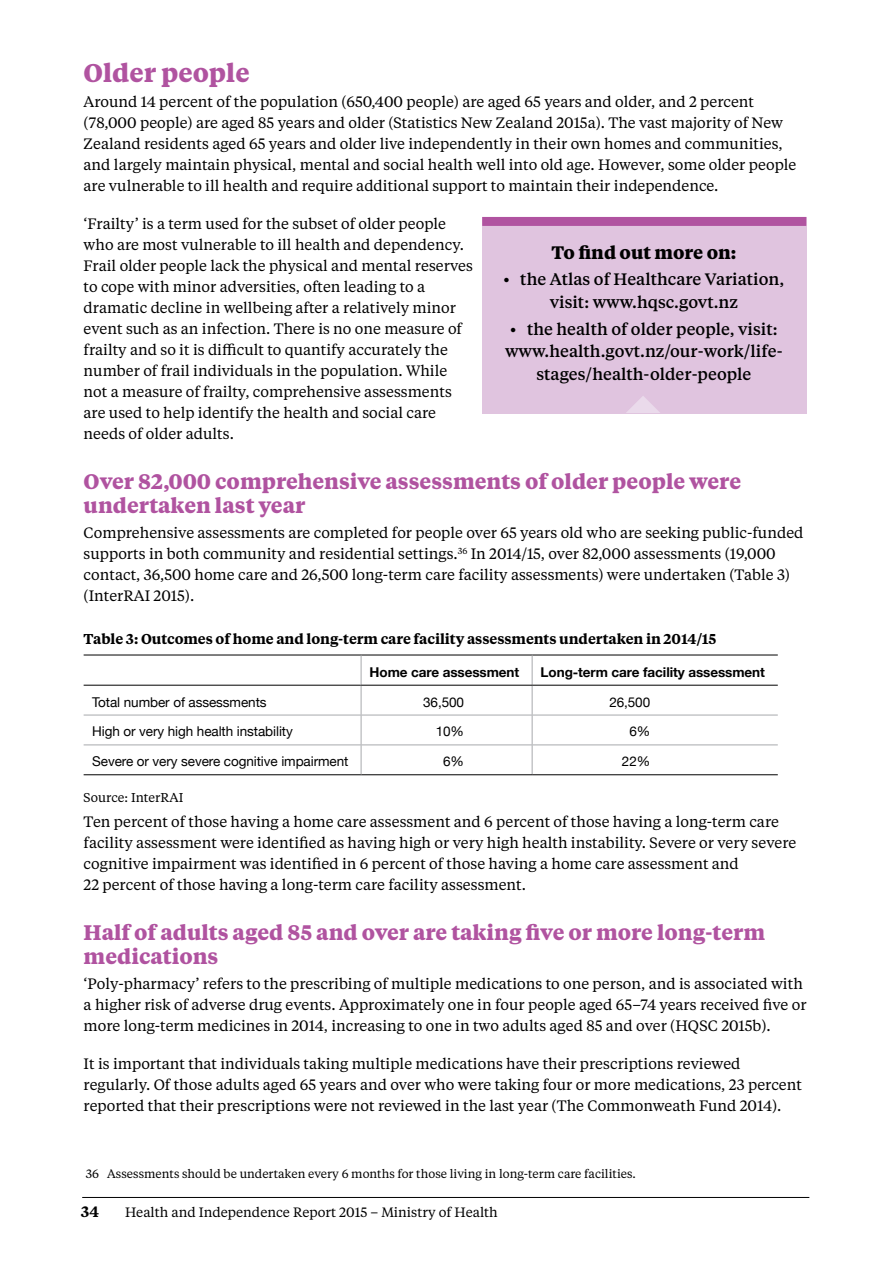
<style>
.page{position:relative;width:893px;height:1263px;background:#fff}
.page>*{position:absolute;margin:0;border:0;box-sizing:border-box;transform-origin:0 0}
.t1{font:700 25.5px "Tiempos Text";color:#b053a0}
.t2{font:700 21px/24px "Tiempos Text";color:#b053a0}
.t3{font:700 18px "Tiempos Text";color:#000}
.t4{font:500 16.5px/22.5px "Tiempos Text";color:#000;text-align:center}
.t5{font:15px/21px "Tiempos Text";color:#000}
.t6{font:600 15px "Tiempos Text";color:#000}
.t7{font:600 14.25px "Tiempos Text";letter-spacing:-.005em;color:#000}
.t8{font:13.5px "Helvetica Neue";letter-spacing:-.005em;color:#000}
.t9{font:700 13.5px "Helvetica Neue";letter-spacing:-.005em;color:#000}
.t10{font:13.5px "Tiempos Text";color:#000}
.t11{font:12.75px "Tiempos Text";color:#000}
.t12{font:12px "Tiempos Text";color:#000}
</style>
<div class="page">
<hr style="left:82px;top:1197px;width:727px;height:1px;background:#000">
<svg style="left:532px;top:716px;width:1px;height:58px"></svg>
<hr style="left:84px;top:774px;width:277px;height:1px;background:#000">
<hr style="left:361px;top:774px;width:171px;height:1px;background:#000">
<hr style="left:532px;top:774px;width:246px;height:1px;background:#000">
<hr style="left:84px;top:715px;width:277px;height:1px;background:#a7a9ac">
<hr style="left:361px;top:715px;width:171px;height:1px;background:#a7a9ac">
<hr style="left:532px;top:715px;width:246px;height:1px;background:#a7a9ac">
<hr style="left:84px;top:744px;width:277px;height:1px;background:#a7a9ac">
<hr style="left:361px;top:744px;width:171px;height:1px;background:#a7a9ac">
<hr style="left:532px;top:744px;width:246px;height:1px;background:#a7a9ac">
<hr style="left:84px;top:655px;width:277px;height:1px;background:#000">
<hr style="left:361px;top:655px;width:171px;height:1px;background:#000">
<hr style="left:532px;top:655px;width:246px;height:1px;background:#000">
<hr style="left:84px;top:685px;width:277px;height:1px;background:#000">
<hr style="left:361px;top:655px;width:1px;height:30px;background:#a7a9ac">
<hr style="left:532px;top:655px;width:1px;height:30px;background:#a7a9ac">
<hr style="left:361px;top:685px;width:1px;height:30px;background:#a7a9ac">
<hr style="left:532px;top:685px;width:1px;height:30px;background:#a7a9ac">
<hr style="left:361px;top:685px;width:171px;height:1px;background:#000">
<hr style="left:532px;top:685px;width:246px;height:1px;background:#000">
<svg style="left:361px;top:715px;width:1px;height:59px"></svg>
<div style="left:482px;top:226px;width:324px;height:187px;background:#e0c4df"></div>
<div style="left:482px;top:217px;width:324px;height:9px;background:#b053a0"></div>
<h1 class="t1" style="left:84px;top:55px;width:168px">Older people</h1>
<p class="t5" style="left:84px;top:91px;width:714px">Around 14 percent of the population (650,400 people) are aged 65 years and older, and 2 percent (78,000 people) are aged 85 years and older (Statistics New Zealand 2015a). The vast majority of New Zealand residents aged 65 years and older live independently in their own homes and communities, and largely maintain physical, mental and social health well into old age. However, some older people are vulnerable to ill health and require additional support to maintain their independence.</p>
<p class="t5" style="left:84px;top:213px;width:391px">‘Frailty’ is a term used for the subset of older people who are most vulnerable to ill health and dependency.<br>Frail older people lack the physical and mental reserves to cope with minor adversities, often leading to a dramatic decline in wellbeing after a relatively minor event such as an infection. There is no one measure of frailty and so it is difficult to quantify accurately the number of frail individuals in the population. While not a measure of frailty, comprehensive assessments are used to help identify the health and social care needs of older adults.</p>
<h2 class="t2" style="left:84px;top:468px;width:659px">Over 82,000 comprehensive assessments of older people were undertaken last year</h2>
<p class="t5" style="left:84px;top:521px;width:721px">Comprehensive assessments are completed for people over 65 years old who are seeking public-funded supports in both community and residential settings.<sup>36</sup> In 2014/15, over 82,000 assessments (19,000 contact, 36,500 home care and 26,500 long-term care facility assessments) were undertaken (Table 3) (InterRAI 2015).</p>
<p class="t7" style="left:84px;top:629px;width:634px">Table 3: Outcomes of home and long-term care facility assessments undertaken in 2014/15</p>
<p class="t9" style="left:370px;top:661px;width:151px">Home care assessment</p>
<p class="t9" style="left:541px;top:661px;width:226px">Long-term care facility assessment</p>
<p class="t8" style="left:92px;top:692px;width:176px">Total number of assessments</p>
<p class="t8" style="left:423px;top:692px;width:42px">36,500</p>
<p class="t8" style="left:609px;top:692px;width:42px">26,500</p>
<p class="t8" style="left:92px;top:722px;width:202px">High or very high health instability</p>
<p class="t8" style="left:436px;top:722px;width:30px">10%</p>
<p class="t8" style="left:629px;top:722px;width:22px">6%</p>
<p class="t8" style="left:92px;top:752px;width:258px">Severe or very severe cognitive impairment</p>
<p class="t8" style="left:443px;top:752px;width:22px">6%</p>
<p class="t8" style="left:622px;top:752px;width:30px">22%</p>
<p class="t11" style="left:84px;top:789px;width:101px">Source: InterRAI</p>
<p class="t5" style="left:84px;top:811px;width:714px">Ten percent of those having a home care assessment and 6 percent of those having a long-term care facility assessment were identified as having high or very high health instability. Severe or very severe cognitive impairment was identified in 6 percent of those having a home care assessment and<br>22 percent of those having a long-term care facility assessment.</p>
<h2 class="t2" style="left:84px;top:919px;width:683px">Half of adults aged 85 and over are taking five or more long-term medications</h2>
<p class="t5" style="left:84px;top:972px;width:724px">‘Poly-pharmacy’ refers to the prescribing of multiple medications to one person, and is associated with a higher risk of adverse drug events. Approximately one in four people aged 65–74 years received five or more long-term medicines in 2014, increasing to one in two adults aged 85 and over (HQSC 2015b).</p>
<p class="t5" style="left:84px;top:1052px;width:720px">It is important that individuals taking multiple medications have their prescriptions reviewed regularly. Of those adults aged 65 years and over who were taking four or more medications, 23 percent reported that their prescriptions were not reviewed in the last year (The Commonweath Fund 2014).</p>
<p class="t3" style="left:551px;top:239px;width:186px">To find out more on:</p>
<p class="t4" style="left:503px;top:267px;width:282px">• the Atlas of Healthcare Variation, visit: www.hqsc.govt.nz</p>
<p class="t4" style="left:505px;top:317px;width:279px">• the health of older people, visit: www.health.govt.nz/our-work/life&shy;stages/health-older-people</p>
<p class="t12" style="left:86px;top:1165px;width:552px">36 Assessments should be undertaken every 6 months for those living in long-term care facilities.</p>
<p class="t6" style="left:81px;top:1201px;width:20px">34</p>
<p class="t10" style="left:125px;top:1203px;width:374px">Health and Independence Report 2015 – Ministry of Health</p>
</div>
